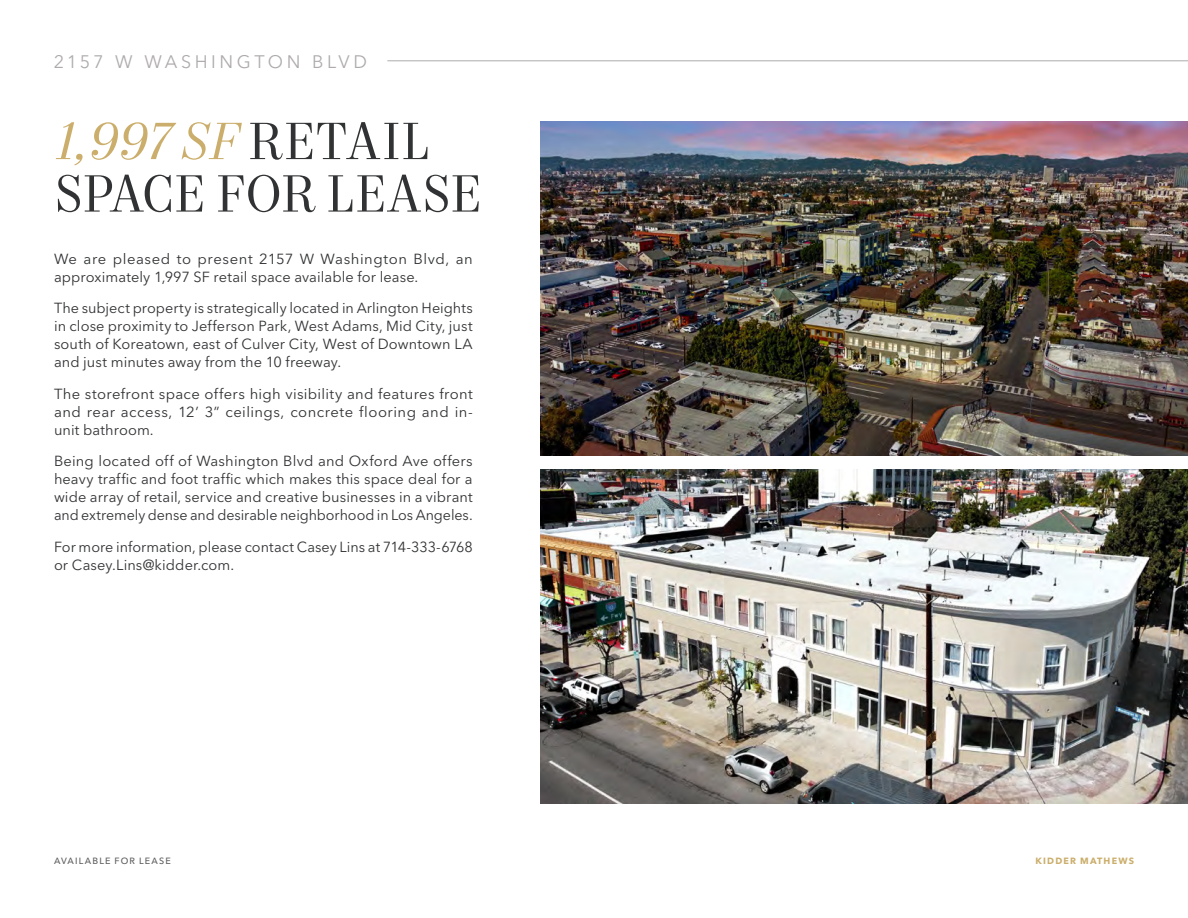
<style>
.page{position:relative;width:1188px;height:918px;background:#fff}
.page>*{position:absolute;margin:0;border:0;box-sizing:border-box;transform-origin:0 0}
.Headline_-_Level_1_-_Charcoal_2023{font:52.5px/52.5px "Mort Modern 08";letter-spacing:-.015em;color:#313234}
.t1{font:18px "Avenir Next LT Pro";letter-spacing:.195em;color:#afabac}
.Body_Copy_-_Charcoal_2023{font:14.55px/18px "Avenir Next LT Pro";letter-spacing:.005em;color:#313234;text-align:justify}
.t2{font:500 9px "Avenir Next LT Pro";letter-spacing:.13em;color:#5e5d5d}
.t3{font:700 9px "Avenir Next LT Pro";letter-spacing:.13em;color:#cbae6b}
.s1{font-style:italic;color:#cbae6b}
</style>
<div class="page">
<img style="left:540px;top:469px;width:648px;height:334px">
<img style="left:540px;top:122px;width:648px;height:334px">
<hr style="left:387px;top:61px;width:801px;height:1px;background:#afabac">
<p class="t1" style="left:54px;top:51px;width:315px">2157 W WASHINGTON BLVD</p>
<p class="Headline_-_Level_1_-_Charcoal_2023" style="left:54px;top:118px;width:429px"><span class="s1">1,997 SF</span> RETAIL<br>SPACE FOR LEASE</p>
<p class="Body_Copy_-_Charcoal_2023" style="left:54px;top:250px;width:420px">We are pleased to present 2157 W Washington Blvd, an approximately 1,997 SF retail space available for lease.</p>
<p class="Body_Copy_-_Charcoal_2023" style="left:54px;top:299px;width:420px">The subject property is strategically located in Arlington Heights in close proximity to Jefferson Park, West Adams, Mid City, just south of Koreatown, east of Culver City, West of Downtown LA and just minutes away from the 10 freeway.</p>
<p class="Body_Copy_-_Charcoal_2023" style="left:54px;top:385px;width:420px">The storefront space offers high visibility and features front and rear access, 12’ 3” ceilings, concrete flooring and in&shy;unit bathroom.</p>
<p class="Body_Copy_-_Charcoal_2023" style="left:54px;top:452px;width:420px">Being located off of Washington Blvd and Oxford Ave offers heavy traffic and foot traffic which makes this space deal for a wide array of retail, service and creative businesses in a vibrant and extremely dense and desirable neighborhood in Los Angeles.</p>
<p class="Body_Copy_-_Charcoal_2023" style="left:54px;top:538px;width:420px">For more information, please contact Casey Lins at 714-333-6768 or Casey.Lins@kidder.com.</p>
<p class="t2" style="left:54px;top:855px;width:118px">AVAILABLE FOR LEASE</p>
<p class="t3" style="left:1036px;top:855px;width:100px">KIDDER MATHEWS</p>
</div>
